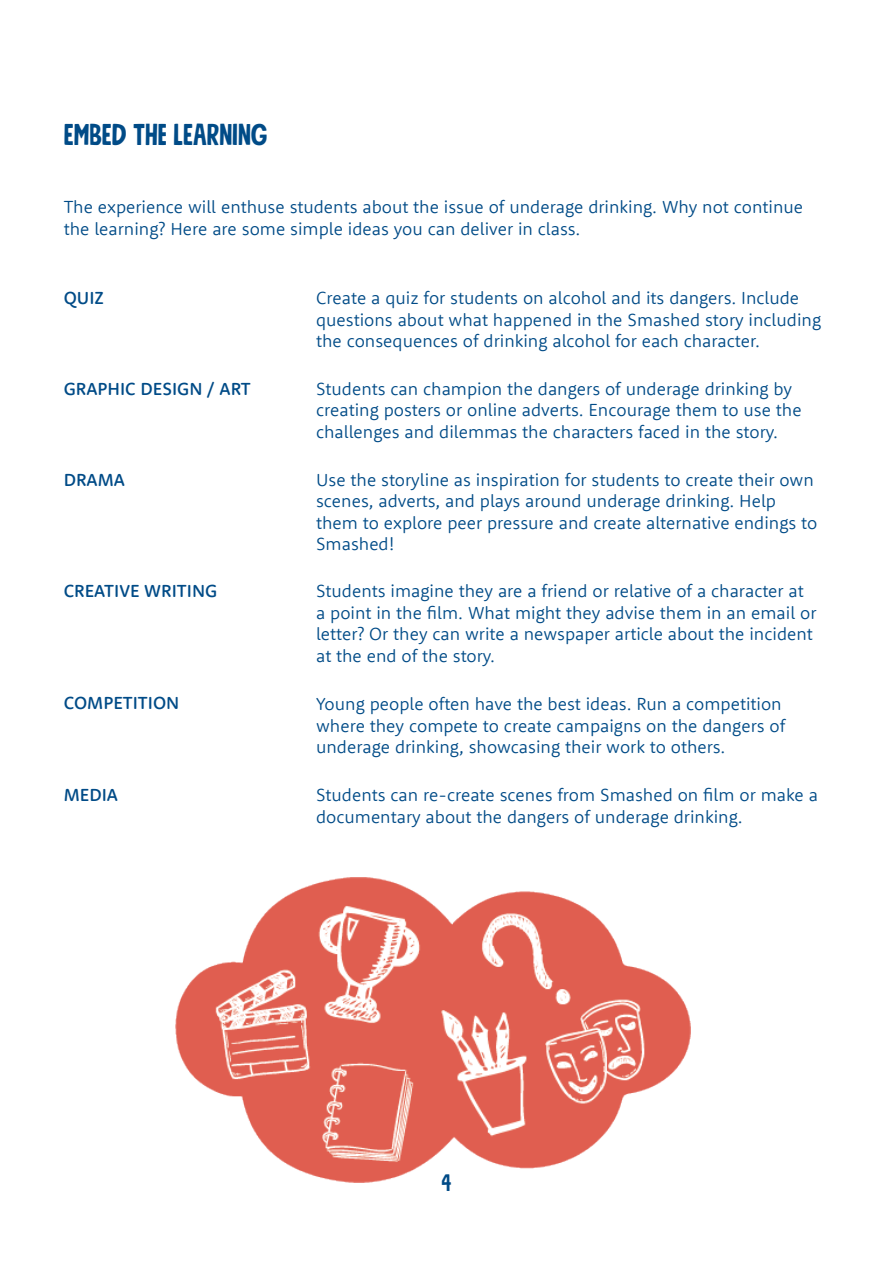
<style>
.page{position:relative;width:893px;height:1263px;background:#fff}
.page>*{position:absolute;margin:0;border:0;box-sizing:border-box;transform-origin:0 0}
.t1{font:30px "Mindset Slim";color:#004b87}
.t2{font:24px "Mindset Slim";color:#004b87}
.t3{font:300 18px/21.6px "Rooney Sans";color:#004b87}
.t4{font:500 18px "Rooney Sans";color:#004b87}
</style>
<div class="page">
<img style="left:176px;top:877px;width:514px;height:305px">
<h1 class="t1" style="left:64px;top:116px;width:205px">EMBED THE LEARNING</h1>
<p class="t3" style="left:64px;top:196px;width:741px">The experience will enthuse students about the issue of underage drinking. Why not continue the learning? Here are some simple ideas you can deliver in class.</p>
<p class="t4" style="left:64px;top:286px;width:42px">QUIZ</p>
<p class="t3" style="left:316px;top:287px;width:507px">Create a quiz for students on alcohol and its dangers. Include questions about what happened in the Smashed story including the consequences of drinking alcohol for each character.</p>
<p class="t4" style="left:64px;top:377px;width:188px">GRAPHIC DESIGN / ART</p>
<p class="t3" style="left:316px;top:377px;width:487px">Students can champion the dangers of underage drinking by creating posters or online adverts. Encourage them to use the challenges and dilemmas the characters faced in the story.</p>
<p class="t4" style="left:64px;top:468px;width:63px">DRAMA</p>
<p class="t3" style="left:316px;top:468px;width:503px">Use the storyline as inspiration for students to create their own scenes, adverts, and plays around underage drinking. Help them to explore peer pressure and create alternative endings to Smashed!</p>
<p class="t4" style="left:64px;top:579px;width:155px">CREATIVE WRITING</p>
<p class="t3" style="left:316px;top:580px;width:502px">Students imagine they are a friend or relative of a character at a point in the film. What might they advise them in an email or letter? Or they can write a newspaper article about the incident at the end of the story.</p>
<p class="t4" style="left:64px;top:691px;width:117px">COMPETITION</p>
<p class="t3" style="left:316px;top:693px;width:471px">Young people often have the best ideas. Run a competition where they compete to create campaigns on the dangers of underage drinking, showcasing their work to others.</p>
<p class="t4" style="left:64px;top:783px;width:56px">MEDIA</p>
<p class="t3" style="left:316px;top:783px;width:503px">Students can re-create scenes from Smashed on film or make a documentary about the dangers of underage drinking.</p>
<h2 class="t2" style="left:441px;top:1167px;width:12px">4</h2>
</div>
